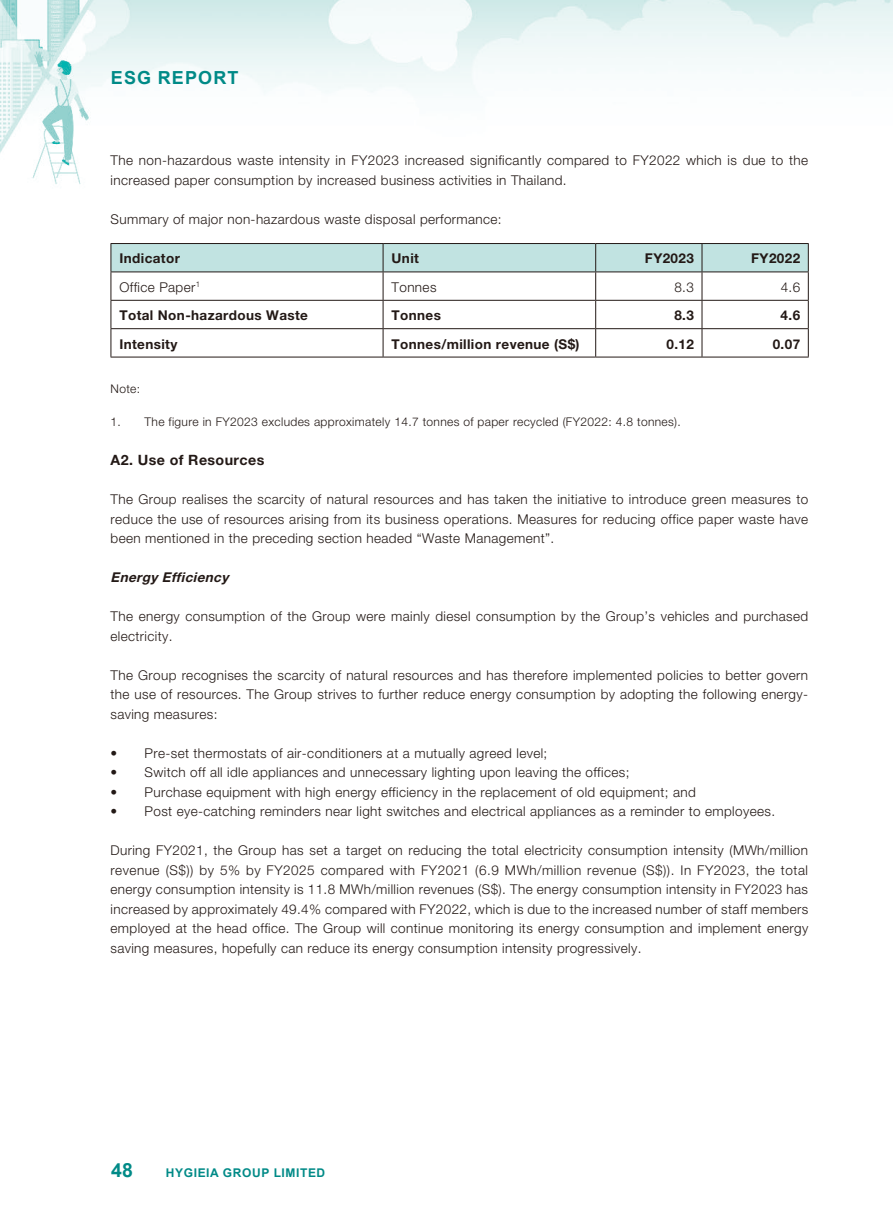
<style>
.page{position:relative;width:893px;height:1212px;background:#fff}
.page>*{position:absolute;margin:0;border:0;box-sizing:border-box;transform-origin:0 0}
.t1{font:700 19.5px "Arial";color:#008a87}
.t2{font:700 18px "Arial";letter-spacing:.065em;color:#008a87}
.t3{font:700 14.25px "Helvetica Neue LT Std";letter-spacing:.03em;color:#231916}
.t4{font:300 13.5px/19.5px "Helvetica Neue LT Std";letter-spacing:.03em;color:#231916;text-align:justify}
.t5{font:700 13.5px "Helvetica Neue LT Std";letter-spacing:.03em;color:#231916}
.t6{font:italic 700 13.5px "Helvetica Neue LT Std";color:#231916}
.t7{font:300 12px "Helvetica Neue LT Std";letter-spacing:.03em;color:#231916}
.t8{font:700 12px "Arial";letter-spacing:.05em;color:#008a87}
</style>
<div class="page">
<img style="left:0;top:0;width:893px;height:358px">
<hr style="left:111px;top:243px;width:272px;height:1px;background:#231916">
<hr style="left:383px;top:243px;width:213px;height:1px;background:#231916">
<hr style="left:596px;top:243px;width:106px;height:1px;background:#231916">
<hr style="left:702px;top:243px;width:107px;height:1px;background:#231916">
<svg style="left:111px;top:244px;width:698px;height:113px"></svg>
<hr style="left:111px;top:357px;width:272px;height:1px;background:#231916">
<hr style="left:383px;top:357px;width:213px;height:1px;background:#231916">
<hr style="left:596px;top:357px;width:106px;height:1px;background:#231916">
<hr style="left:702px;top:357px;width:107px;height:1px;background:#231916">
<h2 class="t2" style="left:111px;top:65px;width:129px">ESG REPORT</h2>
<p class="t4" style="left:111px;top:150px;width:699px">The non-hazardous waste intensity in FY2023 increased significantly compared to FY2022 which is due to the increased paper consumption by increased business activities in Thailand.</p>
<p class="t4" style="left:111px;top:209px;width:393px">Summary of major non-hazardous waste disposal performance:</p>
<p class="t5" style="left:119px;top:250px;width:62px">Indicator</p>
<p class="t5" style="left:392px;top:250px;width:29px">Unit</p>
<p class="t5" style="left:645px;top:250px;width:50px">FY2023</p>
<p class="t5" style="left:751px;top:250px;width:50px">FY2022</p>
<p class="t4" style="left:119px;top:277px;width:82px">Office Paper<sup>1</sup></p>
<p class="t4" style="left:392px;top:277px;width:46px">Tonnes</p>
<p class="t4" style="left:674px;top:277px;width:21px">8.3</p>
<p class="t4" style="left:781px;top:277px;width:21px">4.6</p>
<p class="t5" style="left:119px;top:307px;width:190px">Total Non-hazardous Waste</p>
<p class="t5" style="left:392px;top:307px;width:51px">Tonnes</p>
<p class="t5" style="left:674px;top:307px;width:21px">8.3</p>
<p class="t5" style="left:781px;top:307px;width:21px">4.6</p>
<p class="t5" style="left:119px;top:335px;width:60px">Intensity</p>
<p class="t5" style="left:392px;top:335px;width:190px">Tonnes/million revenue (S$)</p>
<p class="t5" style="left:666px;top:335px;width:29px">0.12</p>
<p class="t5" style="left:773px;top:335px;width:29px">0.07</p>
<p class="t7" style="left:111px;top:382px;width:31px">Note:</p>
<p class="t7" style="left:111px;top:415px;width:572px">1. The figure in FY2023 excludes approximately 14.7 tonnes of paper recycled (FY2022: 4.8 tonnes).</p>
<p class="t3" style="left:111px;top:451px;width:155px">A2. Use of Resources</p>
<p class="t4" style="left:111px;top:490px;width:699px">The Group realises the scarcity of natural resources and has taken the initiative to introduce green measures to reduce the use of resources arising from its business operations. Measures for reducing office paper waste have been mentioned in the preceding section headed “Waste Management”.</p>
<p class="t6" style="left:111px;top:569px;width:119px">Energy Efficiency</p>
<p class="t4" style="left:111px;top:607px;width:699px">The energy consumption of the Group were mainly diesel consumption by the Group’s vehicles and purchased electricity.</p>
<p class="t4" style="left:111px;top:665px;width:699px">The Group recognises the scarcity of natural resources and has therefore implemented policies to better govern the use of resources. The Group strives to further reduce energy consumption by adopting the following energy&shy;saving measures:</p>
<p class="t4" style="left:111px;top:743px;width:438px">• Pre-set thermostats of air-conditioners at a mutually agreed level;</p>
<p class="t4" style="left:111px;top:763px;width:520px">• Switch off all idle appliances and unnecessary lighting upon leaving the offices;</p>
<p class="t4" style="left:111px;top:782px;width:587px">• Purchase equipment with high energy efficiency in the replacement of old equipment; and</p>
<p class="t4" style="left:111px;top:802px;width:666px">• Post eye-catching reminders near light switches and electrical appliances as a reminder to employees.</p>
<p class="t4" style="left:111px;top:841px;width:699px">During FY2021, the Group has set a target on reducing the total electricity consumption intensity (MWh/million revenue (S$)) by 5% by FY2025 compared with FY2021 (6.9 MWh/million revenue (S$)). In FY2023, the total energy consumption intensity is 11.8 MWh/million revenues (S$). The energy consumption intensity in FY2023 has increased by approximately 49.4% compared with FY2022, which is due to the increased number of staff members employed at the head office. The Group will continue monitoring its energy consumption and implement energy saving measures, hopefully can reduce its energy consumption intensity progressively.</p>
<h1 class="t1" style="left:111px;top:1156px;width:23px">48</h1>
<p class="t8" style="left:166px;top:1164px;width:161px">HYGIEIA GROUP LIMITED</p>
</div>
